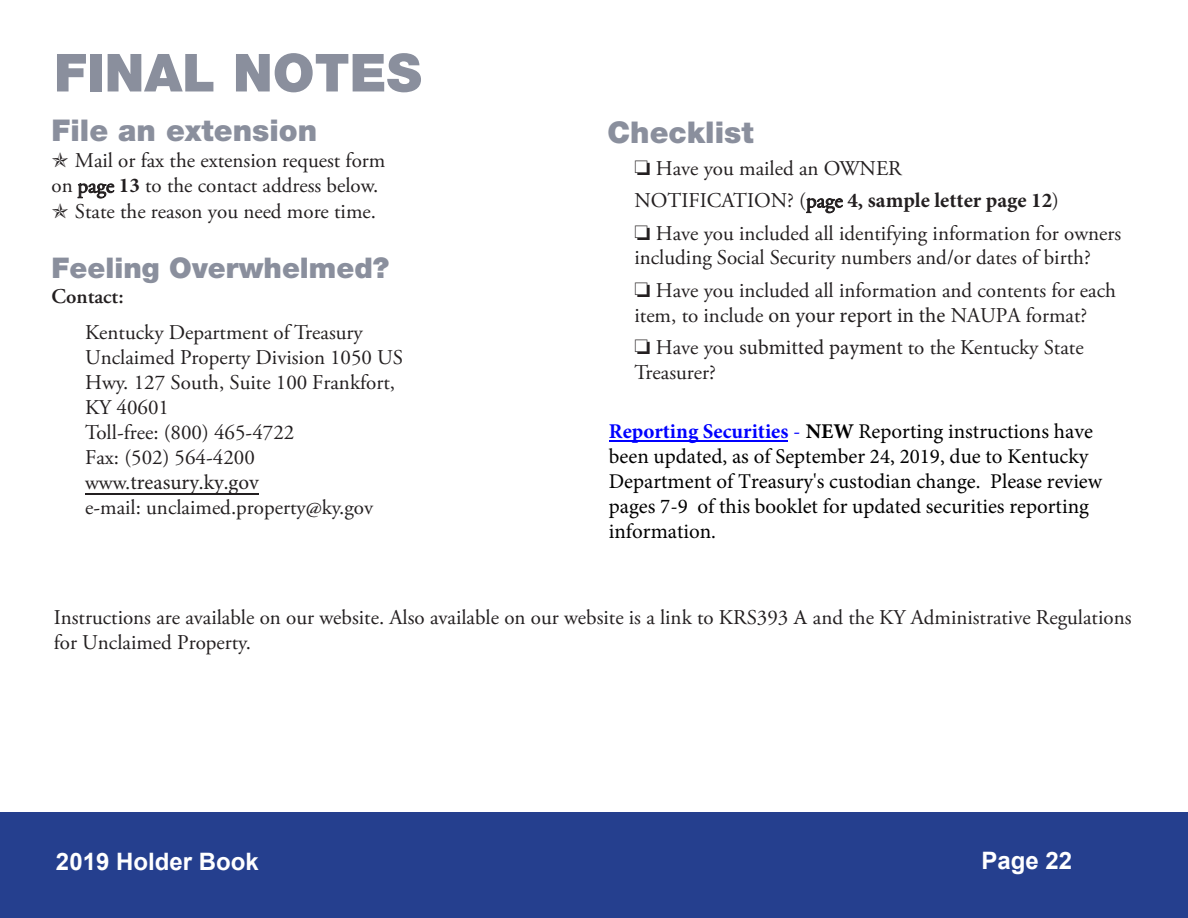
<style>
.page{position:relative;width:1188px;height:918px;background:#fff}
.page>*{position:absolute;margin:0;border:0;box-sizing:border-box;transform-origin:0 0}
.t1{font:900 52.5px "Helvetica Neue LT Std";color:#8a8f9d}
.t2{font:900 30px "Helvetica Neue LT Std";color:#8a8f9d}
.t3{font:900 28.5px "Helvetica Neue LT Std";color:#8a8f9d}
.t4{font:700 24px "Arial";color:#fff}
.t5{font:21px/25px "Adobe Garamond Pro";color:#231f20}
.t6{font:21px/24.9px "Minion Pro";color:#000}
.t7{font:600 21px "Adobe Garamond Pro";color:#231f20}
.s1{font-family:"Minion Pro";font-weight:700}
.s2{font-family:"Minion Pro"}
.s3{font-weight:700;color:#00f}
.s4{color:#00f}
.s5{font-weight:700}
</style>
<div class="page">
<div style="left:0;top:813px;width:1188px;height:105px;background:#253f8e"></div>
<hr style="left:609px;top:440px;width:179px;height:1px;background:#00f">
<hr style="left:85px;top:493px;width:174px;height:1px;background:#231f20">
<p class="t1" style="left:54px;top:41px;width:369px">FINAL NOTES</p>
<p class="t2" style="left:52px;top:113px;width:267px">File an extension</p>
<p class="t5" style="left:75px;top:148px;width:312px">Mail or fax the extension request form</p>
<p class="t5" style="left:52px;top:174px;width:328px">on page <span class="s1">13</span> to the contact address below.</p>
<p class="t5" style="left:75px;top:199px;width:303px">State the reason you need more time.</p>
<p class="t3" style="left:52px;top:251px;width:339px">Feeling Overwhelmed?</p>
<p class="t7" style="left:52px;top:285px;width:74px">Contact:</p>
<p class="t5" style="left:85px;top:321px;width:320px">Kentucky Department of Treasury<br>Unclaimed Property Division 1050 US<br>Hwy. 127 South, Suite 100 Frankfort,<br>KY 40601<br>Toll-free: (800) 465-4722<br>Fax: (502) 564-4200 www.<span class="s2">treasury.ky.gov<br></span>e-mail: unclaimed.property@ky.gov</p>
<p class="t2" style="left:608px;top:115px;width:148px">Checklist</p>
<p class="t5" style="left:634px;top:153px;width:426px;line-height:32px">□ Have you mailed an OWNER<br>NOTIFICATION? (page <span class="s1">4, sample letter page 12</span>)</p>
<p class="t5" style="left:634px;top:222px;width:488px;line-height:24.2px">□ Have you included all identifying information for owners including Social Security numbers and/or dates of birth?</p>
<p class="t5" style="left:634px;top:278px;width:483px;line-height:25.5px">□ Have you included all information and contents for each item, to include <span class="s2">on your report in the</span> NAUPA format?</p>
<p class="t5" style="left:634px;top:336px;width:451px">□ Have you <span class="s2">submitted payment</span> to the Kentucky State<br>Treasurer?</p>
<p class="t6" style="left:609px;top:419px;width:495px"><span class="s3">Reporting Securities</span> <span class="s4">-</span> <span class="s5">NEW</span> Reporting instructions have been updated, as of September 24, 2019, due to Kentucky Department of Treasury's custodian change. Please review pages 7-9 of this booklet for updated securities reporting information.</p>
<p class="t5" style="left:54px;top:606px;width:1079px">Instructions are available on our website. Also available on our website is a link to KRS393 <span class="s2">A</span> and the KY Administrative Regulations for Unclaimed Property.</p>
<p class="t4" style="left:56px;top:844px;width:204px">2019 Holder Book</p>
<p class="t4" style="left:981px;top:843px;width:92px">Page 22</p>
</div>
